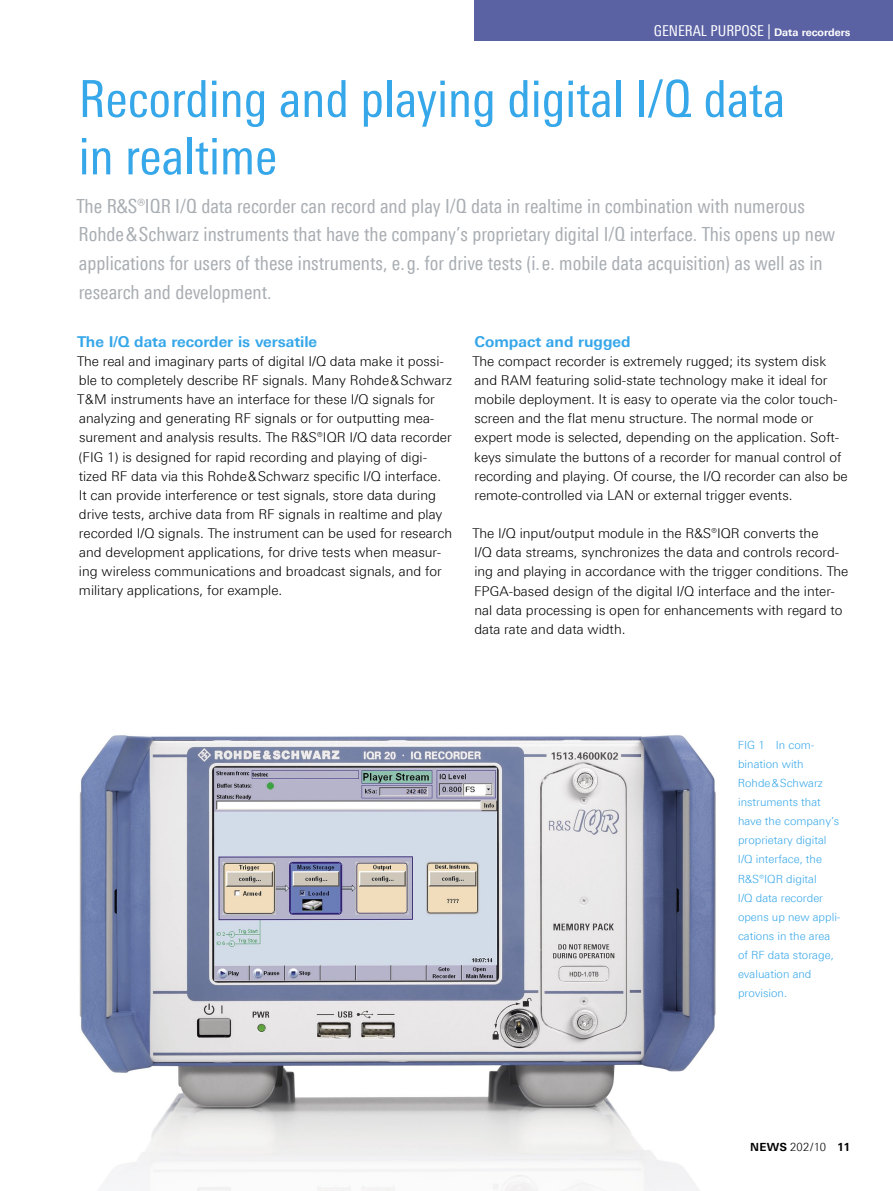
<style>
.page{position:relative;width:893px;height:1191px;background:#fff}
.page>*{position:absolute;margin:0;border:0;box-sizing:border-box;transform-origin:0 0}
._01_Titel_klein{font:51px/57.4px "Linotype Univers 420 Cn";color:#36a7e9}
._02_Einleitung_klein{font:19.5px/28.7px "Linotype Univers 420 Cn";color:#a9aeb3}
._03_Überschrift_1{font:700 15px "Linotype Univers 630";color:#36a7e9}
.Rubrik_rebü{font:15px "Linotype Univers 420 Cn";color:#fff}
._04_Fließtext_oAo{font:300 13.5px/19.2px "Linotype Univers 330";color:#000}
._04_Fließtext{font:300 13.5px/19.2px "Linotype Univers 330";color:#000}
.Bildlegende{font:300 11.25px/19.2px "Linotype Univers 330";color:#36a7e9}
.t1{font:700 11.25px "Linotype Univers 630";letter-spacing:.015em;color:#000}
.s1{font-family:"Linotype Univers 630";font-weight:700;font-size:10.5px}
.s2{font-family:"Linotype Univers 330";font-weight:300}
</style>
<div class="page">
<img style="left:79px;top:735px;width:637px;height:456px">
<div style="left:474px;top:0;width:419px;height:40px;background:#5b62a4"></div>
<p class="Rubrik_rebü" style="left:654px;top:22px;width:198px">GENERAL PURPOSE | <span class="s1">Data recorders</span></p>
<p class="_01_Titel_klein" style="left:79px;top:70px;width:708px">Recording and playing digital I/Q data in realtime</p>
<p class="_02_Einleitung_klein" style="left:77px;top:191px;width:760px">The R&amp;S®IQR I/Q data recorder can record and play I/Q data in realtime in combination with numerous Rohde&amp;Schwarz instruments that have the company’s proprietary digital I/Q interface. This opens up new applications for users of these instruments, e.g. for drive tests (i.e. mobile data acquisition) as well as in research and development.</p>
<p class="_03_Überschrift_1" style="left:77px;top:332px;width:242px">The I/Q data recorder is versatile</p>
<p class="_04_Fließtext_oAo" style="left:77px;top:351px;width:377px">The real and imaginary parts of digital I/Q data make it possi&shy;ble to completely describe RF signals. Many Rohde&amp;Schwarz T&amp;M instruments have an interface for these I/Q signals for analyzing and generating RF signals or for outputting mea&shy;surement and analysis results. The R&amp;S®IQR I/Q data recorder (FIG 1) is designed for rapid recording and playing of digi&shy;tized RF data via this Rohde&amp;Schwarz specific I/Q interface.<br>It can provide interference or test signals, store data during drive tests, archive data from RF signals in realtime and play recorded I/Q signals. The instrument can be used for research and development applications, for drive tests when measur&shy;ing wireless communications and broadcast signals, and for military applications, for example.</p>
<p class="_03_Überschrift_1" style="left:474px;top:332px;width:158px">Compact and rugged</p>
<p class="_04_Fließtext_oAo" style="left:473px;top:351px;width:377px">The compact recorder is extremely rugged; its system disk and RAM featuring solid-state technology make it ideal for mobile deployment. It is easy to operate via the color touch&shy;screen and the flat menu structure. The normal mode or expert mode is selected, depending on the application. Soft&shy;keys simulate the buttons of a recorder for manual control of recording and playing. Of course, the I/Q recorder can also be remote-controlled via LAN or external trigger events.</p>
<p class="_04_Fließtext" style="left:473px;top:523px;width:377px">The I/Q input/output module in the R&amp;S®IQR converts the<br>I/Q data streams, synchronizes the data and controls record&shy;ing and playing in accordance with the trigger conditions. The FPGA-based design of the digital I/Q interface and the inter&shy;nal data processing is open for enhancements with regard to data rate and data width.</p>
<p class="Bildlegende" style="left:738px;top:735px;width:104px">FIG 1 In com&shy;bination with<br>Rohde&amp;Schwarz instruments that have the company’s proprietary digital<br>I/Q interface, the<br>R&amp;S®IQR digital<br>I/Q data recorder opens up new appli&shy;cations in the area of RF data storage, evaluation and provision.</p>
<p class="t1" style="left:750px;top:1139px;width:102px">NEWS <span class="s2">202/10</span> 11</p>
</div>
